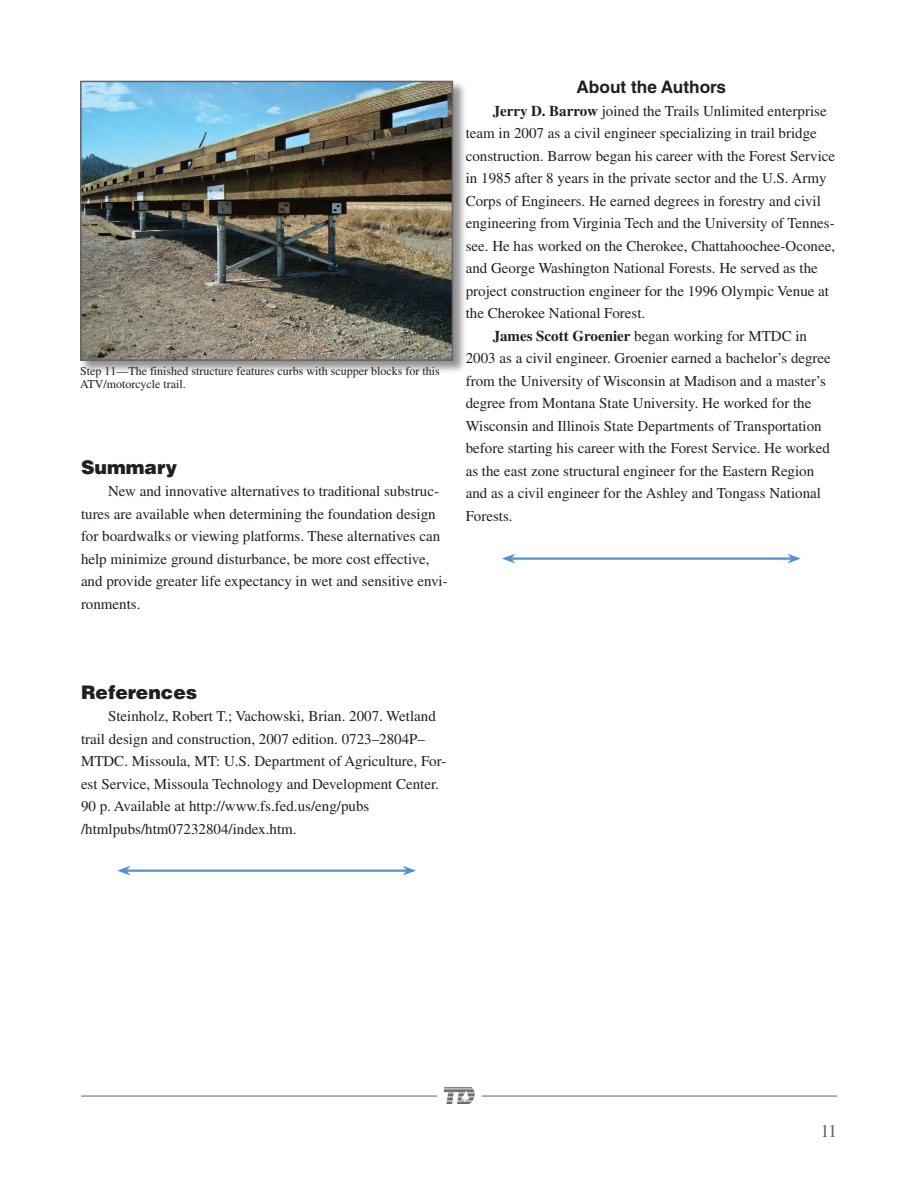
<style>
.page{position:relative;width:918px;height:1188px;background:#fff}
.page>*{position:absolute;margin:0;border:0;box-sizing:border-box;transform-origin:0 0}
.t1{font:900 18.75px "Helvetica LT Std";color:#231f20}
.t2{font:18px "Times LT Std";color:#636366}
.t3{font:700 17.25px "Helvetica LT Std";color:#231f20}
.t4{font:15px/22.5px "Times LT Std";color:#231f20}
.t5{font:12px/13.5px "Times LT Std";color:#231f20}
.s1{font-weight:700}
</style>
<div class="page">
<hr style="left:81px;top:1096px;width:756px;height:1px;background:#636366">
<div style="left:437px;top:1084px;width:45px;height:24px;background:#fff"></div>
<svg style="left:444px;top:1087px;width:31px;height:17px"></svg>
<div style="left:80px;top:80px;width:387px;height:295px;background:#231f20;opacity:.5"></div>
<img style="left:83px;top:84px;width:367px;height:274px">
<div style="left:80px;top:81px;width:373px;height:280px;border:2px solid #636366"></div>
<hr style="left:126px;top:870px;width:281px;height:2px;background:#5291cd">
<svg style="left:403px;top:866px;width:13px;height:10px"></svg>
<svg style="left:117px;top:866px;width:14px;height:10px"></svg>
<hr style="left:511px;top:557px;width:281px;height:3px;background:#5291cd">
<svg style="left:787px;top:554px;width:14px;height:9px"></svg>
<svg style="left:502px;top:554px;width:13px;height:9px"></svg>
<p class="t5" style="left:80px;top:364px;width:361px">Step 11—The finished structure features curbs with scupper blocks for this<br>ATV/motorcycle trail.</p>
<h1 class="t1" style="left:81px;top:455px;width:98px">Summary</h1>
<p class="t4" style="left:81px;top:480px;width:368px;text-indent:27px">New and innovative alternatives to traditional substruc&shy;tures are available when determining the foundation design for boardwalks or viewing platforms. These alternatives can help minimize ground disturbance, be more cost effective, and provide greater life expectancy in wet and sensitive envi&shy;ronments.</p>
<p class="t3" style="left:576px;top:76px;width:151px">About the Authors</p>
<p class="t4" style="left:466px;top:99px;width:371px;text-indent:27px"><span class="s1">Jerry D. Barrow</span> joined the Trails Unlimited enterprise team in 2007 as a civil engineer specializing in trail bridge construction. Barrow began his career with the Forest Service in 1985 after 8 years in the private sector and the U.S. Army Corps of Engineers. He earned degrees in forestry and civil engineering from Virginia Tech and the University of Tennes&shy;see. He has worked on the Cherokee, Chattahoochee-Oconee, and George Washington National Forests. He served as the project construction engineer for the 1996 Olympic Venue at the Cherokee National Forest.</p>
<p class="t4" style="left:466px;top:324px;width:367px;text-indent:27px"><span class="s1">James Scott Groenier</span> began working for MTDC in 2003 as a civil engineer. Groenier earned a bachelor’s degree from the University of Wisconsin at Madison and a master’s degree from Montana State University. He worked for the Wisconsin and Illinois State Departments of Transportation before starting his career with the Forest Service. He worked as the east zone structural engineer for the Eastern Region and as a civil engineer for the Ashley and Tongass National Forests.</p>
<h1 class="t1" style="left:81px;top:680px;width:118px">References</h1>
<p class="t4" style="left:81px;top:705px;width:367px;text-indent:27px">Steinholz, Robert T.; Vachowski, Brian. 2007. Wetland trail design and construction, 2007 edition. 0723–2804P– MTDC. Missoula, MT: U.S. Department of Agriculture, For&shy;est Service, Missoula Technology and Development Center.<br>90 p. Available at http://www.fs.fed.us/eng/pubs /htmlpubs/htm07232804/index.htm.</p>
<p class="t2" style="left:820px;top:1120px;width:18px">11</p>
</div>
